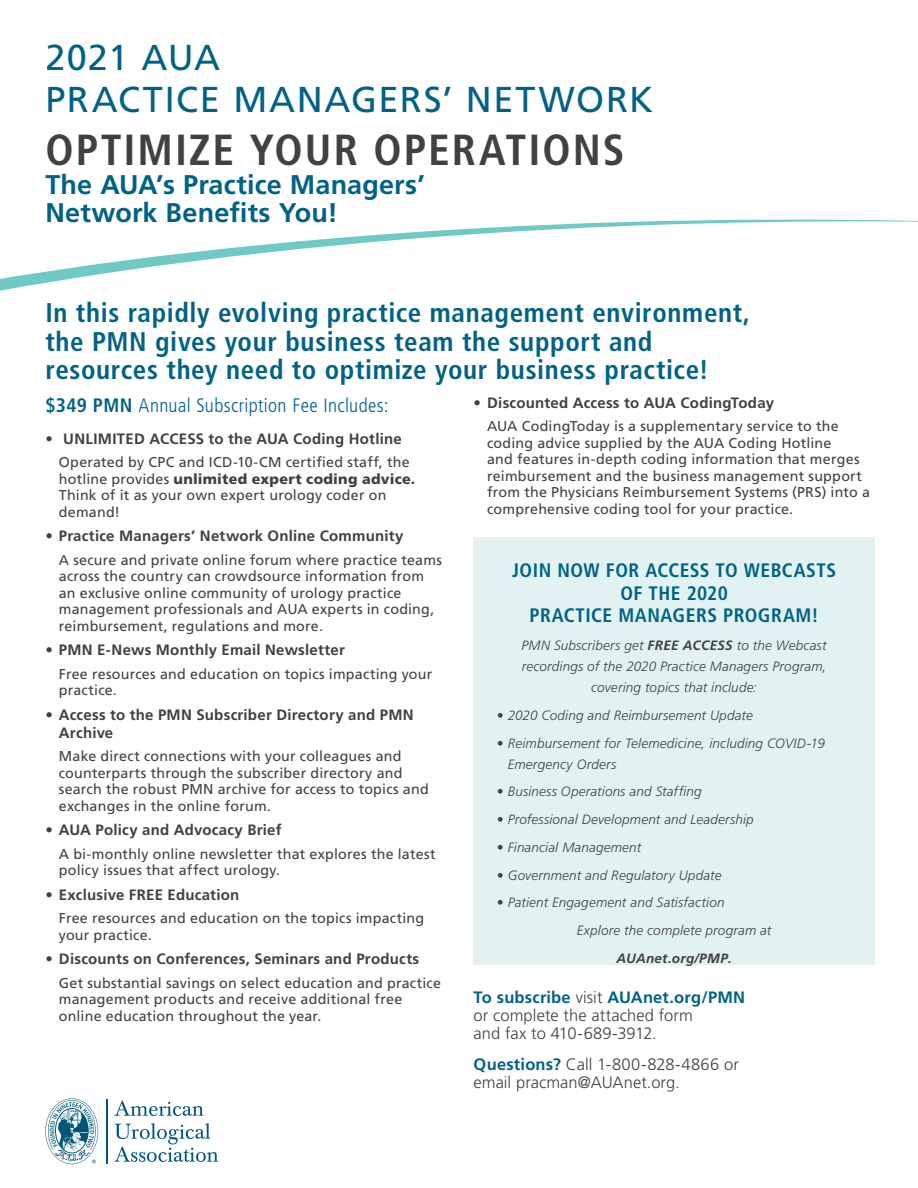
<style>
.page{position:relative;width:918px;height:1188px;background:#fff}
.page>*{position:absolute;margin:0;border:0;box-sizing:border-box;transform-origin:0 0}
.t1{font:700 condensed 43.5px "Frutiger LT Pro";letter-spacing:.045em;color:#414042}
.t2{font:36px/42px "Frutiger LT Pro";letter-spacing:.04em;color:#006286}
.t3{font:700 condensed 27px/28.5px "Frutiger LT Pro";letter-spacing:.025em;color:#006286}
.t4{font:700 27px/28.5px "Frutiger LT Pro";letter-spacing:.005em;color:#006286}
.t5{font:700 condensed 19.5px/22.5px "Frutiger LT Pro";letter-spacing:.025em;color:#006286;text-align:center}
.t6{font:300 condensed 19.5px "Frutiger LT Pro";letter-spacing:.02em;color:#006286}
.t7{font:300 16.5px/18px "Frutiger LT Pro";letter-spacing:.005em;color:#414042}
.t8{font:700 15px/18px "Frutiger LT Pro";letter-spacing:.015em;color:#414042}
.t9{font:14.25px/16.5px "Frutiger LT Pro";letter-spacing:.015em;color:#414042}
.t10{font:italic 300 13.5px/21px "Frutiger LT Pro";letter-spacing:.015em;color:#414042}
.t11{font:italic 700 13.5px "Frutiger LT Pro";letter-spacing:.02em;color:#414042}
.s1{font-weight:700}
.s2{font-weight:900}
.s3{font-weight:700;color:#006286}
</style>
<div class="page">
<svg style="left:114px;top:1101px;width:90px;height:15px"></svg>
<svg style="left:114px;top:1123px;width:104px;height:39px"></svg>
<hr style="left:106px;top:1099px;width:1px;height:64px;background:#00567a">
<svg style="left:45px;top:1098px;width:53px;height:66px"></svg>
<svg style="left:0;top:219px;width:918px;height:72px"></svg>
<div style="left:474px;top:537px;width:401px;height:427px;background:#e1f2f0"></div>
<h2 class="t2" style="left:45px;top:37px;width:609px">2021 AUA<br>PRACTICE MANAGERS’ NETWORK</h2>
<h1 class="t1" style="left:45px;top:125px;width:581px">OPTIMIZE YOUR OPERATIONS</h1>
<h3 class="t4" style="left:45px;top:170px;width:381px">The AUA’s Practice Managers’<br>Network Benefits You!</h3>
<h3 class="t3" style="left:45px;top:298px;width:706px">In this rapidly evolving practice management environment, the PMN gives your business team the support and resources they need to optimize your business practice!</h3>
<h3 class="t6" style="left:45px;top:394px;width:345px"><span class="s1">$349 PMN</span> Annual Subscription Fee Includes:</h3>
<p class="t8" style="left:45px;top:430px;width:358px">• UNLIMITED ACCESS to the AUA Coding Hotline</p>
<p class="t9" style="left:59px;top:454px;width:358px">Operated by CPC and ICD-10-CM certified staff, the hotline provides <span class="s2">unlimited expert coding advice.<br></span>Think of it as your own expert urology coder on demand!</p>
<p class="t8" style="left:45px;top:527px;width:360px">• Practice Managers’ Network Online Community</p>
<p class="t9" style="left:59px;top:551px;width:385px">A secure and private online forum where practice teams across the country can crowdsource information from an exclusive online community of urology practice management professionals and AUA experts in coding, reimbursement, regulations and more.</p>
<p class="t8" style="left:45px;top:641px;width:301px">• PMN E-News Monthly Email Newsletter</p>
<p class="t9" style="left:59px;top:665px;width:375px">Free resources and education on topics impacting your practice.</p>
<p class="t8" style="left:59px;top:706px;width:356px;text-indent:-13px">• Access to the PMN Subscriber Directory and PMN<br>Archive</p>
<p class="t9" style="left:59px;top:748px;width:371px">Make direct connections with your colleagues and counterparts through the subscriber directory and search the robust PMN archive for access to topics and exchanges in the online forum.</p>
<p class="t8" style="left:45px;top:821px;width:238px">• AUA Policy and Advocacy Brief</p>
<p class="t9" style="left:59px;top:845px;width:378px">A bi-monthly online newsletter that explores the latest policy issues that affect urology.</p>
<p class="t8" style="left:45px;top:886px;width:195px">• Exclusive FREE Education</p>
<p class="t9" style="left:59px;top:910px;width:367px">Free resources and education on the topics impacting your practice.</p>
<p class="t8" style="left:45px;top:950px;width:375px">• Discounts on Conferences, Seminars and Products</p>
<p class="t9" style="left:59px;top:974px;width:384px">Get substantial savings on select education and practice management products and receive additional free online education throughout the year.</p>
<p class="t8" style="left:474px;top:394px;width:302px">• Discounted Access to AUA CodingToday</p>
<p class="t9" style="left:487px;top:418px;width:385px">AUA CodingToday is a supplementary service to the coding advice supplied by the AUA Coding Hotline<br>and features in-depth coding information that merges reimbursement and the business management support from the Physicians Reimbursement Systems (PRS) into a comprehensive coding tool for your practice.</p>
<h3 class="t5" style="left:512px;top:559px;width:325px">JOIN NOW FOR ACCESS TO WEBCASTS<br>OF THE 2020<br>PRACTICE MANAGERS PROGRAM!</h3>
<p class="t10" style="left:522px;top:635px;width:307px;text-align:center">PMN Subscribers get <span class="s1">FREE ACCESS</span> to the Webcast recordings of the 2020 Practice Managers Program, covering topics that include:</p>
<p class="t10" style="left:497px;top:705px;width:257px">• 2020 Coding and Reimbursement Update</p>
<p class="t10" style="left:508px;top:733px;width:319px;text-indent:-11px">• Reimbursement for Telemedicine, including COVID-19<br>Emergency Orders</p>
<p class="t10" style="left:497px;top:781px;width:206px">• Business Operations and Staffing</p>
<p class="t10" style="left:497px;top:809px;width:258px">• Professional Development and Leadership</p>
<p class="t10" style="left:497px;top:837px;width:146px">• Financial Management</p>
<p class="t10" style="left:497px;top:865px;width:226px">• Government and Regulatory Update</p>
<p class="t10" style="left:577px;top:889px;width:196px;line-height:27.8px;text-indent:-80px">• Patient Engagement and Satisfaction<br>Explore the complete program at</p>
<p class="t11" style="left:617px;top:950px;width:117px">AUAnet.org/PMP.</p>
<p class="t7" style="left:474px;top:988px;width:273px"><span class="s3">To subscribe</span> visit <span class="s3">AUAnet.org/PMN </span>or complete the attached form<br>and fax to 410-689-3912.</p>
<p class="t7" style="left:474px;top:1056px;width:267px"><span class="s3">Questions?</span> Call 1-800-828-4866 or email pracman@AUAnet.org.</p>
</div>
